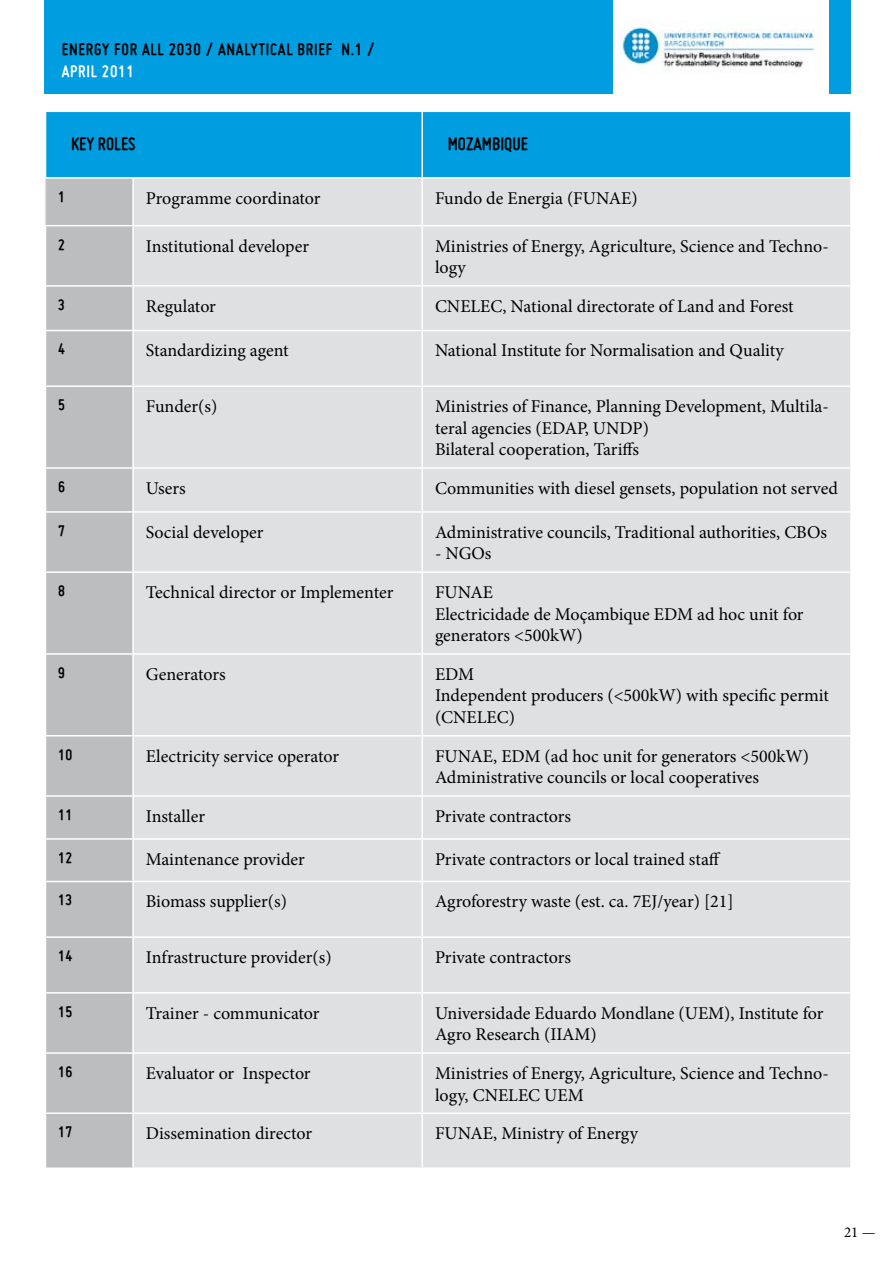
<style>
.page{position:relative;width:893px;height:1263px;background:#fff}
.page>*{position:absolute;margin:0;border:0;box-sizing:border-box;transform-origin:0 0}
.t1{font:700 19.5px "Miso";color:#000}
.t2{font:18px/21.6px "Minion Pro";color:#000}
.t3{font:700 18px "Miso";letter-spacing:.04em;color:#000}
.t4{font:700 18px "Miso";letter-spacing:.04em;color:#fff}
.t5{font:700 16.5px "Miso";letter-spacing:.03em;color:#000}
.t6{font:15px "Minion Pro";color:#000}
</style>
<div class="page">
<div style="left:45px;top:0;width:806px;height:94px;background:#009ee0"></div>
<div style="left:614px;top:0;width:215px;height:94px;background:#fff"></div>
<img style="left:620px;top:20px;width:198px;height:53px">
<div style="left:46px;top:112px;width:804px;height:65px;background:#009ee0"></div>
<div style="left:46px;top:179px;width:86px;height:988px;background:#bbbdbe"></div>
<div style="left:134px;top:179px;width:716px;height:46px;background:#dfe0e1"></div>
<div style="left:134px;top:226px;width:716px;height:941px;background:#dfe0e1"></div>
<hr style="left:45px;top:179px;width:1px;height:46px;background:#dfe0e1">
<hr style="left:45px;top:225px;width:88px;height:1px;background:#fff">
<hr style="left:45px;top:285px;width:88px;height:2px;background:#fff">
<hr style="left:422px;top:285px;width:430px;height:2px;background:#fff">
<hr style="left:45px;top:330px;width:88px;height:1px;background:#fff">
<hr style="left:422px;top:330px;width:430px;height:1px;background:#fff">
<hr style="left:422px;top:385px;width:430px;height:2px;background:#fff">
<hr style="left:422px;top:467px;width:430px;height:2px;background:#fff">
<hr style="left:422px;top:511px;width:430px;height:2px;background:#fff">
<hr style="left:422px;top:571px;width:430px;height:2px;background:#fff">
<hr style="left:422px;top:653px;width:430px;height:2px;background:#fff">
<hr style="left:422px;top:735px;width:430px;height:1px;background:#fff">
<hr style="left:422px;top:795px;width:430px;height:2px;background:#fff">
<hr style="left:422px;top:838px;width:430px;height:2px;background:#fff">
<hr style="left:422px;top:881px;width:430px;height:1px;background:#fff">
<hr style="left:422px;top:936px;width:430px;height:2px;background:#fff">
<hr style="left:422px;top:992px;width:430px;height:1px;background:#fff">
<hr style="left:422px;top:1052px;width:430px;height:2px;background:#fff">
<hr style="left:422px;top:1112px;width:430px;height:2px;background:#fff">
<hr style="left:421px;top:331px;width:2px;height:54px;background:#fff">
<hr style="left:133px;top:385px;width:289px;height:2px;background:#fff">
<hr style="left:421px;top:387px;width:2px;height:80px;background:#fff">
<hr style="left:133px;top:467px;width:289px;height:2px;background:#fff">
<hr style="left:421px;top:469px;width:2px;height:42px;background:#fff">
<hr style="left:133px;top:511px;width:289px;height:2px;background:#fff">
<hr style="left:421px;top:513px;width:2px;height:58px;background:#fff">
<hr style="left:133px;top:571px;width:289px;height:2px;background:#fff">
<hr style="left:421px;top:573px;width:2px;height:80px;background:#fff">
<hr style="left:133px;top:653px;width:289px;height:2px;background:#fff">
<hr style="left:421px;top:655px;width:2px;height:80px;background:#fff">
<hr style="left:133px;top:735px;width:289px;height:1px;background:#fff">
<hr style="left:421px;top:736px;width:2px;height:59px;background:#fff">
<hr style="left:133px;top:795px;width:289px;height:2px;background:#fff">
<hr style="left:421px;top:797px;width:2px;height:41px;background:#fff">
<hr style="left:133px;top:838px;width:289px;height:2px;background:#fff">
<hr style="left:421px;top:840px;width:2px;height:41px;background:#fff">
<hr style="left:133px;top:881px;width:289px;height:1px;background:#fff">
<hr style="left:421px;top:882px;width:2px;height:54px;background:#fff">
<hr style="left:133px;top:936px;width:289px;height:2px;background:#fff">
<hr style="left:421px;top:938px;width:2px;height:54px;background:#fff">
<hr style="left:133px;top:992px;width:289px;height:1px;background:#fff">
<hr style="left:421px;top:993px;width:2px;height:59px;background:#fff">
<hr style="left:133px;top:1052px;width:289px;height:2px;background:#fff">
<hr style="left:421px;top:1054px;width:2px;height:58px;background:#fff">
<hr style="left:133px;top:1112px;width:289px;height:2px;background:#fff">
<hr style="left:421px;top:1114px;width:2px;height:53px;background:#fff">
<hr style="left:421px;top:287px;width:2px;height:43px;background:#fff">
<hr style="left:133px;top:330px;width:289px;height:1px;background:#fff">
<hr style="left:421px;top:226px;width:2px;height:59px;background:#fff">
<hr style="left:133px;top:285px;width:289px;height:2px;background:#fff">
<hr style="left:421px;top:179px;width:2px;height:46px;background:#fff">
<hr style="left:421px;top:112px;width:2px;height:65px;background:#fff">
<hr style="left:45px;top:385px;width:88px;height:2px;background:#fff">
<hr style="left:45px;top:467px;width:88px;height:2px;background:#fff">
<hr style="left:45px;top:511px;width:88px;height:2px;background:#fff">
<hr style="left:45px;top:571px;width:88px;height:2px;background:#fff">
<hr style="left:45px;top:653px;width:88px;height:2px;background:#fff">
<hr style="left:45px;top:735px;width:88px;height:1px;background:#fff">
<hr style="left:45px;top:795px;width:88px;height:2px;background:#fff">
<hr style="left:45px;top:838px;width:88px;height:2px;background:#fff">
<hr style="left:45px;top:881px;width:88px;height:1px;background:#fff">
<hr style="left:45px;top:936px;width:88px;height:2px;background:#fff">
<hr style="left:45px;top:992px;width:88px;height:1px;background:#fff">
<hr style="left:45px;top:1052px;width:88px;height:2px;background:#fff">
<hr style="left:45px;top:1112px;width:88px;height:2px;background:#fff">
<p class="t3" style="left:62px;top:39px;width:315px">ENERGY FOR ALL 2030 / ANALYTICAL BRIEF N.1 /</p>
<p class="t4" style="left:62px;top:61px;width:74px">APRIL 2011</p>
<p class="t1" style="left:71px;top:133px;width:66px">KEY ROLES</p>
<p class="t1" style="left:448px;top:133px;width:82px">MOZAMBIQUE</p>
<p class="t5" style="left:58px;top:187px;width:8px">1</p>
<p class="t2" style="left:146px;top:187px;width:176px">Programme coordinator</p>
<p class="t2" style="left:435px;top:187px;width:204px">Fundo de Energia (FUNAE)</p>
<p class="t5" style="left:58px;top:235px;width:8px">2</p>
<p class="t2" style="left:146px;top:235px;width:165px">Institutional developer</p>
<p class="t2" style="left:435px;top:235px;width:395px">Ministries of Energy, Agriculture, Science and Techno&shy;logy</p>
<p class="t5" style="left:58px;top:295px;width:8px">3</p>
<p class="t2" style="left:146px;top:295px;width:72px">Regulator</p>
<p class="t2" style="left:435px;top:295px;width:360px">CNELEC, National directorate of Land and Forest</p>
<p class="t5" style="left:58px;top:340px;width:8px">4</p>
<p class="t2" style="left:146px;top:340px;width:144px">Standardizing agent</p>
<p class="t2" style="left:435px;top:340px;width:350px">National Institute for Normalisation and Quality</p>
<p class="t5" style="left:58px;top:395px;width:8px">5</p>
<p class="t2" style="left:146px;top:396px;width:73px">Funder(s)</p>
<p class="t2" style="left:435px;top:396px;width:395px">Ministries of Finance, Planning Development, Multila&shy;teral agencies (EDAP, UNDP)<br>Bilateral cooperation, Tariffs</p>
<p class="t5" style="left:58px;top:477px;width:8px">6</p>
<p class="t2" style="left:146px;top:477px;width:41px">Users</p>
<p class="t2" style="left:435px;top:477px;width:404px">Communities with diesel gensets, population not served</p>
<p class="t5" style="left:58px;top:521px;width:8px">7</p>
<p class="t2" style="left:146px;top:521px;width:119px">Social developer</p>
<p class="t2" style="left:435px;top:521px;width:394px">Administrative councils, Traditional authorities, CBOs</p>
<p class="t2" style="left:435px;top:543px;width:58px">- NGOs</p>
<p class="t5" style="left:58px;top:581px;width:8px">8</p>
<p class="t2" style="left:146px;top:581px;width:249px">Technical director or Implementer</p>
<p class="t2" style="left:435px;top:581px;width:370px">FUNAE<br>Electricidade de Moçambique EDM ad hoc unit for generators &lt;500kW)</p>
<p class="t5" style="left:58px;top:663px;width:8px">9</p>
<p class="t2" style="left:146px;top:663px;width:81px">Generators</p>
<p class="t2" style="left:435px;top:663px;width:396px">EDM<br>Independent producers (&lt;500kW) with specific permit (CNELEC)</p>
<p class="t5" style="left:58px;top:745px;width:16px">10</p>
<p class="t2" style="left:146px;top:745px;width:195px">Electricity service operator</p>
<p class="t2" style="left:435px;top:745px;width:376px">FUNAE, EDM (ad hoc unit for generators &lt;500kW)<br>Administrative councils or local cooperatives</p>
<p class="t5" style="left:58px;top:805px;width:16px">11</p>
<p class="t2" style="left:146px;top:805px;width:61px">Installer</p>
<p class="t2" style="left:435px;top:805px;width:137px">Private contractors</p>
<p class="t5" style="left:58px;top:848px;width:16px">12</p>
<p class="t2" style="left:146px;top:848px;width:161px">Maintenance provider</p>
<p class="t2" style="left:435px;top:848px;width:287px">Private contractors or local trained staff</p>
<p class="t5" style="left:58px;top:891px;width:16px">13</p>
<p class="t2" style="left:146px;top:891px;width:143px">Biomass supplier(s)</p>
<p class="t2" style="left:435px;top:891px;width:300px">Agroforestry waste (est. ca. 7EJ/year) [21]</p>
<p class="t5" style="left:58px;top:946px;width:16px">14</p>
<p class="t2" style="left:146px;top:946px;width:187px">Infrastructure provider(s)</p>
<p class="t2" style="left:435px;top:946px;width:137px">Private contractors</p>
<p class="t5" style="left:58px;top:1002px;width:16px">15</p>
<p class="t2" style="left:146px;top:1002px;width:175px">Trainer - communicator</p>
<p class="t2" style="left:435px;top:1002px;width:390px">Universidade Eduardo Mondlane (UEM), Institute for<br>Agro Research (IIAM)</p>
<p class="t5" style="left:58px;top:1062px;width:16px">16</p>
<p class="t2" style="left:146px;top:1062px;width:166px">Evaluator or Inspector</p>
<p class="t2" style="left:435px;top:1062px;width:395px">Ministries of Energy, Agriculture, Science and Techno&shy;logy, CNELEC UEM</p>
<p class="t5" style="left:58px;top:1122px;width:16px">17</p>
<p class="t2" style="left:146px;top:1122px;width:168px">Dissemination director</p>
<p class="t2" style="left:435px;top:1122px;width:204px">FUNAE, Ministry of Energy</p>
<p class="t6" style="left:844px;top:1222px;width:33px">21 —</p>
</div>
